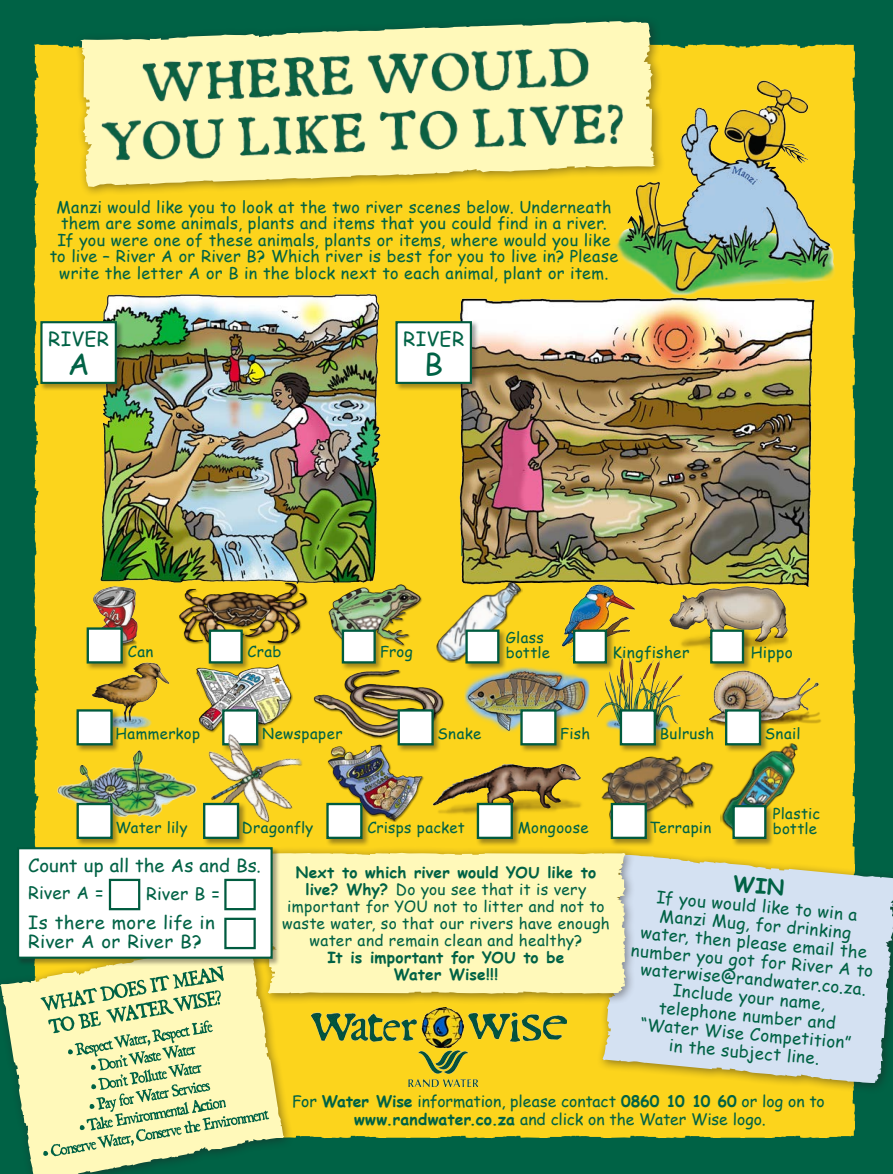
<style>
.page{position:relative;width:893px;height:1174px;background:#006245}
.page>*{position:absolute;margin:0;border:0;box-sizing:border-box;transform-origin:0 0}
.t1{font:30px "Comic Sans MS";color:#006245}
.t2{font:19.5px "Comic Sans MS";letter-spacing:.015em;color:#006245}
.t3{font:18px/19.5px "Comic Sans MS";letter-spacing:.01em;color:#006245}
.t4{font:17.25px "Comic Sans MS";letter-spacing:.005em;color:#006245}
.t5{font:16.8px/18.3px "Comic Sans MS";color:#006245;text-align:center}
.t6{font:16.2px/16.5px "Comic Sans MS";letter-spacing:.015em;color:#006245;text-align:center}
.t7{font:15.75px/18px "Comic Sans MS";letter-spacing:-.005em;color:#006245;text-align:center}
.t8{font:15.45px/17px "Comic Sans MS";letter-spacing:.02em;color:#006245;text-align:center}
.t9{font:700 15.45px/17px "Comic Sans MS";letter-spacing:.01em;color:#006245;text-align:center}
.t10{font:15px/15px "Comic Sans MS";letter-spacing:.02em;color:#006245}
.s1{font-size:17.25px}
.s2{font-weight:700}
</style>
<div class="page">
<div style="left:34px;top:44px;width:821px;height:1094px;background:#fcd41c"></div>
<img style="left:312px;top:1007px;width:254px;height:79px">
<div style="left:596px;top:848px;width:297px;height:245px;background:#231f20;opacity:.5"></div>
<svg style="left:603px;top:854px;width:290px;height:229px;fill:#d4e1f2"></svg>
<div style="left:75px;top:14px;width:590px;height:184px;background:#231f20;opacity:.5"></div>
<img style="left:82px;top:21px;width:571px;height:191px">
<div style="left:260px;top:846px;width:376px;height:158px;background:#231f20;opacity:.5"></div>
<div style="left:280px;top:852px;width:347px;height:141px;background:#fff9ba"></div>
<div style="left:0;top:935px;width:295px;height:239px;background:#231f20;opacity:.5"></div>
<svg style="left:0;top:941px;width:284px;height:233px"></svg>
<svg style="left:40px;top:966px;width:229px;height:190px"></svg>
<img style="left:612px;top:69px;width:234px;height:235px">
<img style="left:88px;top:589px;width:54px;height:56px">
<img style="left:173px;top:589px;width:139px;height:62px">
<img style="left:324px;top:584px;width:99px;height:79px">
<img style="left:433px;top:580px;width:92px;height:83px">
<img style="left:88px;top:660px;width:83px;height:69px">
<img style="left:191px;top:662px;width:101px;height:61px">
<img style="left:667px;top:590px;width:121px;height:67px">
<img style="left:560px;top:590px;width:78px;height:73px">
<img style="left:715px;top:741px;width:89px;height:98px">
<img style="left:598px;top:650px;width:89px;height:81px">
<img style="left:312px;top:666px;width:133px;height:74px">
<img style="left:707px;top:669px;width:117px;height:58px">
<img style="left:56px;top:744px;width:127px;height:75px">
<img style="left:455px;top:663px;width:143px;height:71px">
<div style="left:207px;top:628px;width:44px;height:43px;background:#231f20;opacity:.45"></div>
<div style="left:209px;top:629px;width:34px;height:34px;background:#fff;border:2px solid #005b3f"></div>
<div style="left:340px;top:628px;width:44px;height:43px;background:#231f20;opacity:.45"></div>
<div style="left:342px;top:629px;width:34px;height:34px;background:#fff;border:2px solid #005b3f"></div>
<div style="left:464px;top:628px;width:43px;height:43px;background:#231f20;opacity:.45"></div>
<div style="left:465px;top:629px;width:34px;height:34px;background:#fff;border:2px solid #005b3f"></div>
<div style="left:731px;top:803px;width:43px;height:44px;background:#231f20;opacity:.45"></div>
<div style="left:732px;top:805px;width:34px;height:34px;background:#fff;border:2px solid #005b3f"></div>
<div style="left:572px;top:628px;width:43px;height:43px;background:#231f20;opacity:.45"></div>
<div style="left:573px;top:629px;width:34px;height:34px;background:#fff;border:2px solid #005b3f"></div>
<div style="left:709px;top:628px;width:43px;height:43px;background:#231f20;opacity:.45"></div>
<div style="left:710px;top:629px;width:34px;height:34px;background:#fff;border:2px solid #005b3f"></div>
<div style="left:85px;top:626px;width:46px;height:45px;background:#231f20;opacity:.45"></div>
<div style="left:87px;top:627px;width:36px;height:36px;background:#fff;border:2px solid #005b3f"></div>
<div style="left:75px;top:708px;width:46px;height:45px;background:#231f20;opacity:.45"></div>
<div style="left:77px;top:709px;width:36px;height:36px;background:#fff;border:2px solid #005b3f"></div>
<div style="left:75px;top:801px;width:46px;height:46px;background:#231f20;opacity:.45"></div>
<div style="left:77px;top:803px;width:36px;height:36px;background:#fff;border:2px solid #005b3f"></div>
<div style="left:221px;top:708px;width:45px;height:45px;background:#231f20;opacity:.45"></div>
<div style="left:222px;top:709px;width:36px;height:36px;background:#fff;border:2px solid #005b3f"></div>
<div style="left:396px;top:708px;width:46px;height:45px;background:#231f20;opacity:.45"></div>
<div style="left:398px;top:709px;width:36px;height:36px;background:#fff;border:2px solid #005b3f"></div>
<div style="left:519px;top:708px;width:45px;height:45px;background:#231f20;opacity:.45"></div>
<div style="left:520px;top:709px;width:36px;height:36px;background:#fff;border:2px solid #005b3f"></div>
<div style="left:618px;top:708px;width:46px;height:45px;background:#231f20;opacity:.45"></div>
<div style="left:620px;top:709px;width:36px;height:36px;background:#fff;border:2px solid #005b3f"></div>
<div style="left:724px;top:708px;width:45px;height:45px;background:#231f20;opacity:.45"></div>
<div style="left:725px;top:709px;width:36px;height:36px;background:#fff;border:2px solid #005b3f"></div>
<img style="left:88px;top:289px;width:297px;height:300px">
<img style="left:457px;top:296px;width:359px;height:294px">
<div style="left:40px;top:320px;width:84px;height:71px;background:#231f20;opacity:.4"></div>
<div style="left:41px;top:322px;width:75px;height:61px;background:#fff"></div>
<div style="left:40px;top:321px;width:77px;height:63px;border:2px solid #005b3f"></div>
<div style="left:395px;top:320px;width:84px;height:71px;background:#231f20;opacity:.4"></div>
<div style="left:397px;top:322px;width:74px;height:61px;background:#fff"></div>
<div style="left:395px;top:321px;width:77px;height:63px;border:2px solid #005b3f"></div>
<div style="left:16px;top:846px;width:264px;height:120px;background:#231f20;opacity:.4"></div>
<div style="left:17px;top:847px;width:256px;height:111px;background:#fff;border:2px solid #005b3f"></div>
<img style="left:183px;top:723px;width:129px;height:132px">
<div style="left:202px;top:801px;width:45px;height:46px;background:#231f20;opacity:.45"></div>
<div style="left:203px;top:803px;width:36px;height:36px;background:#fff;border:2px solid #005b3f"></div>
<img style="left:597px;top:747px;width:125px;height:82px">
<div style="left:609px;top:801px;width:46px;height:46px;background:#231f20;opacity:.45"></div>
<div style="left:611px;top:803px;width:36px;height:36px;background:#fff;border:2px solid #005b3f"></div>
<img style="left:429px;top:757px;width:158px;height:59px">
<div style="left:475px;top:801px;width:46px;height:46px;background:#231f20;opacity:.45"></div>
<div style="left:477px;top:803px;width:36px;height:36px;background:#fff;border:2px solid #005b3f"></div>
<img style="left:327px;top:740px;width:97px;height:82px">
<div style="left:325px;top:801px;width:45px;height:46px;background:#231f20;opacity:.45"></div>
<div style="left:326px;top:803px;width:36px;height:36px;background:#fff;border:2px solid #005b3f"></div>
<div style="left:109px;top:878px;width:31px;height:32px;background:#fff;border:2px solid #005b3f"></div>
<div style="left:224px;top:878px;width:32px;height:32px;background:#fff;border:2px solid #005b3f"></div>
<div style="left:224px;top:917px;width:32px;height:32px;background:#fff;border:2px solid #005b3f"></div>
<svg style="left:733px;top:876px;width:51px;height:20px"></svg>
<p class="t6" style="left:50px;top:198px;width:570px">Manzi would like you to look at the two river scenes below. Underneath them are some animals, plants and items that you could find in a river.<br>If you were one of these animals, plants or items, where would you like to live – River A or River B? Which river is best for you to live in? Please write the letter A or B in the block next to each animal, plant or item.</p>
<p class="t2" style="left:48px;top:324px;width:63px">RIVER</p>
<p class="t1" style="left:68px;top:341px;width:23px">A</p>
<p class="t2" style="left:403px;top:324px;width:63px">RIVER</p>
<p class="t1" style="left:424px;top:341px;width:20px">B</p>
<p class="t10" style="left:128px;top:644px;width:27px">Can</p>
<p class="t10" style="left:115px;top:725px;width:86px">Hammerkop</p>
<p class="t10" style="left:248px;top:644px;width:35px">Crab</p>
<p class="t10" style="left:380px;top:644px;width:34px">Frog</p>
<p class="t10" style="left:506px;top:630px;width:46px">Glass bottle</p>
<p class="t8" style="left:613px;top:643px;width:78px">Kingfisher</p>
<p class="t8" style="left:751px;top:643px;width:44px">Hippo</p>
<p class="t10" style="left:262px;top:725px;width:82px">Newspaper</p>
<p class="t10" style="left:437px;top:725px;width:45px">Snake</p>
<p class="t10" style="left:560px;top:725px;width:31px">Fish</p>
<p class="t10" style="left:660px;top:725px;width:56px">Bulrush</p>
<p class="t10" style="left:765px;top:725px;width:37px">Snail</p>
<p class="t10" style="left:115px;top:819px;width:74px">Water lily</p>
<p class="t10" style="left:242px;top:819px;width:73px">Dragonfly</p>
<p class="t10" style="left:367px;top:820px;width:99px">Crisps packet</p>
<p class="t10" style="left:518px;top:819px;width:72px">Mongoose</p>
<p class="t10" style="left:650px;top:819px;width:63px">Terrapin</p>
<p class="t10" style="left:773px;top:805px;width:49px">Plastic bottle</p>
<p class="t3" style="left:28px;top:855px;width:234px">Count up all the As and Bs<span class="s1">.</span></p>
<p class="t3" style="left:28px;top:912px;width:188px">Is there more life in<br>River A or River B?</p>
<p class="t4" style="left:28px;top:880px;width:77px">River A =</p>
<p class="t4" style="left:146px;top:881px;width:75px">River B =</p>
<p class="t8" style="left:282px;top:864px;width:329px"><span class="s2">Next to which river would YOU like to live? Why?</span> Do you see that it is very important for YOU not to litter and not to waste water, so that our rivers have enough water and remain clean and healthy?</p>
<p class="t9" style="left:327px;top:948px;width:238px">It is important for YOU to be<br>Water Wise!!!</p>
<p class="t5" style="left:637px;top:885px;width:245px;rotate:5deg">If you would like to win a<br>Manzi Mug, for drinking water, then please email the number you got for River A to waterwise@randwater.co.za.<br>Include your name,<br>telephone number and<br>“Water Wise Competition”<br>in the subject line.</p>
<p class="t7" style="left:292px;top:1091px;width:534px">For <span class="s2">Water Wise</span> information, please contact <span class="s2">0860 10 10 60</span> or log on to <span class="s2">www.randwater.co.za</span> and click on the Water Wise logo.</p>
</div>
